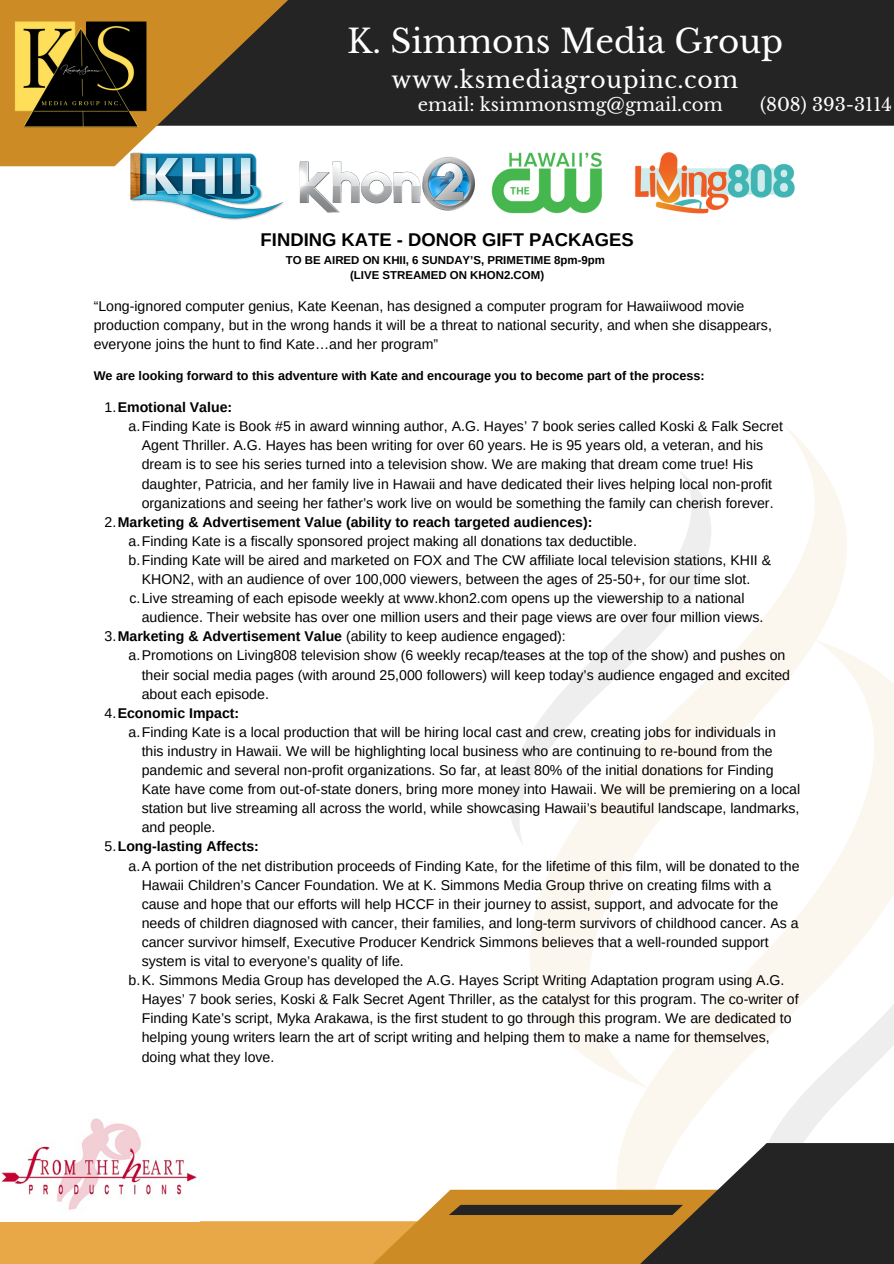
<style>
.page{position:relative;width:894px;height:1264px;background:#fff}
.page>*{position:absolute;margin:0;border:0;box-sizing:border-box;transform-origin:0 0}
.t1{font:32.55px "Libre Baskerville";color:#fff}
.t2{font:23.4px "Libre Baskerville";letter-spacing:.025em;color:#fff}
.t3{font:700 18.45px "Arimo";color:#000}
.t4{font:18px "Libre Baskerville";color:#fff}
.t5{font:14.1px/19px "Arimo";color:#000}
.t6{font:700 14.1px "Arimo";color:#000}
.t7{font:700 12.6px "Arimo";color:#000}
.t8{font:700 11.4px "Arimo";color:#000}
.s1{font-weight:400}
.s2{font-weight:700}
</style>
<div class="page">
<div style="left:336px;top:0;width:557px;height:126px;background:#242424"></div>
<svg style="left:191px;top:0;width:145px;height:126px;fill:#242424"></svg>
<svg style="left:508px;top:421px;width:339px;height:653px"></svg>
<svg style="left:615px;top:639px;width:278px;height:504px"></svg>
<svg style="left:0;top:1143px;width:893px;height:120px"></svg>
<img style="left:0;top:0;width:191px;height:167px">
<img style="left:85px;top:130px;width:199px;height:90px">
<img style="left:299px;top:156px;width:168px;height:57px">
<img style="left:467px;top:152px;width:135px;height:62px">
<img style="left:635px;top:152px;width:160px;height:62px">
<img style="left:0;top:1118px;width:199px;height:103px">
<p class="t1" style="left:347px;top:22px;width:437px">K. Simmons Media Group</p>
<p class="t2" style="left:391px;top:66px;width:348px">www.ksmediagroupinc.com</p>
<p class="t4" style="left:418px;top:94px;width:306px">email: ksimmonsmg@gmail.com</p>
<p class="t4" style="left:760px;top:94px;width:133px">(808) 393-3114</p>
<p class="t3" style="left:260px;top:229px;width:374px">FINDING KATE - DONOR GIFT PACKAGES</p>
<p class="t8" style="left:285px;top:254px;width:321px">TO BE AIRED ON KHII, 6 SUNDAY’S, PRIMETIME 8pm-9pm</p>
<p class="t8" style="left:350px;top:269px;width:195px">(LIVE STREAMED ON KHON2.COM)</p>
<p class="t5" style="left:94px;top:296px;width:679px">“Long-ignored computer genius, Kate Keenan, has designed a computer program for Hawaiiwood movie production company, but in the wrong hands it will be a threat to national security, and when she disappears, everyone joins the hunt to find Kate…and her program”</p>
<p class="t7" style="left:94px;top:368px;width:612px">We are looking forward to this adventure with Kate and encourage you to become part of the process:</p>
<p class="t6" style="left:104px;top:399px;width:129px"><span class="s1">1.</span>Emotional Value:</p>
<p class="t5" style="left:142px;top:417px;width:642px;text-indent:-13px">a.Finding Kate is Book #5 in award winning author, A.G. Hayes’ 7 book series called Koski &amp; Falk Secret Agent Thriller. A.G. Hayes has been writing for over 60 years. He is 95 years old, a veteran, and his dream is to see his series turned into a television show. We are making that dream come true! His daughter, Patricia, and her family live in Hawaii and have dedicated their lives helping local non-profit organizations and seeing her father’s work live on would be something the family can cherish forever.</p>
<p class="t6" style="left:104px;top:514px;width:489px"><span class="s1">2.</span>Marketing &amp; Advertisement Value (ability to reach targeted audiences):</p>
<p class="t5" style="left:128px;top:531px;width:510px">a.Finding Kate is a fiscally sponsored project making all donations tax deductible.</p>
<p class="t5" style="left:128px;top:550px;width:644px;text-align:center">b.Finding Kate will be aired and marketed on FOX and The CW affiliate local television stations, KHII &amp;<br>KHON2, with an audience of over 100,000 viewers, between the ages of 25-50+, for our time slot.</p>
<p class="t5" style="left:142px;top:588px;width:623px;text-indent:-12px">c.Live streaming of each episode weekly at www.khon2.com opens up the viewership to a national audience. Their website has over one million users and their page views are over four million views.</p>
<p class="t5" style="left:104px;top:627px;width:462px">3.<span class="s2">Marketing &amp; Advertisement Value</span> (ability to keep audience engaged):</p>
<p class="t5" style="left:142px;top:646px;width:649px;text-indent:-13px">a.Promotions on Living808 television show (6 weekly recap/teases at the top of the show) and pushes on their social media pages (with around 25,000 followers) will keep today’s audience engaged and excited about each episode.</p>
<p class="t6" style="left:104px;top:705px;width:136px"><span class="s1">4.</span>Economic Impact:</p>
<p class="t5" style="left:142px;top:722px;width:659px;text-indent:-13px">a.Finding Kate is a local production that will be hiring local cast and crew, creating jobs for individuals in this industry in Hawaii. We will be highlighting local business who are continuing to re-bound from the pandemic and several non-profit organizations. So far, at least 80% of the initial donations for Finding Kate have come from out-of-state doners, bring more money into Hawaii. We will be premiering on a local station but live streaming all across the world, while showcasing Hawaii’s beautiful landscape, landmarks, and people.</p>
<p class="t6" style="left:104px;top:838px;width:156px"><span class="s1">5.</span>Long-lasting Affects:</p>
<p class="t5" style="left:142px;top:856px;width:659px;text-indent:-13px">a.A portion of the net distribution proceeds of Finding Kate, for the lifetime of this film, will be donated to the Hawaii Children’s Cancer Foundation. We at K. Simmons Media Group thrive on creating films with a cause and hope that our efforts will help HCCF in their journey to assist, support, and advocate for the needs of children diagnosed with cancer, their families, and long-term survivors of childhood cancer. As a cancer survivor himself, Executive Producer Kendrick Simmons believes that a well-rounded support system is vital to everyone’s quality of life.</p>
<p class="t5" style="left:142px;top:970px;width:658px;text-indent:-13px">b.K. Simmons Media Group has developed the A.G. Hayes Script Writing Adaptation program using A.G.<br>Hayes’ 7 book series, Koski &amp; Falk Secret Agent Thriller, as the catalyst for this program. The co-writer of Finding Kate’s script, Myka Arakawa, is the first student to go through this program. We are dedicated to helping young writers learn the art of script writing and helping them to make a name for themselves, doing what they love.</p>
</div>
